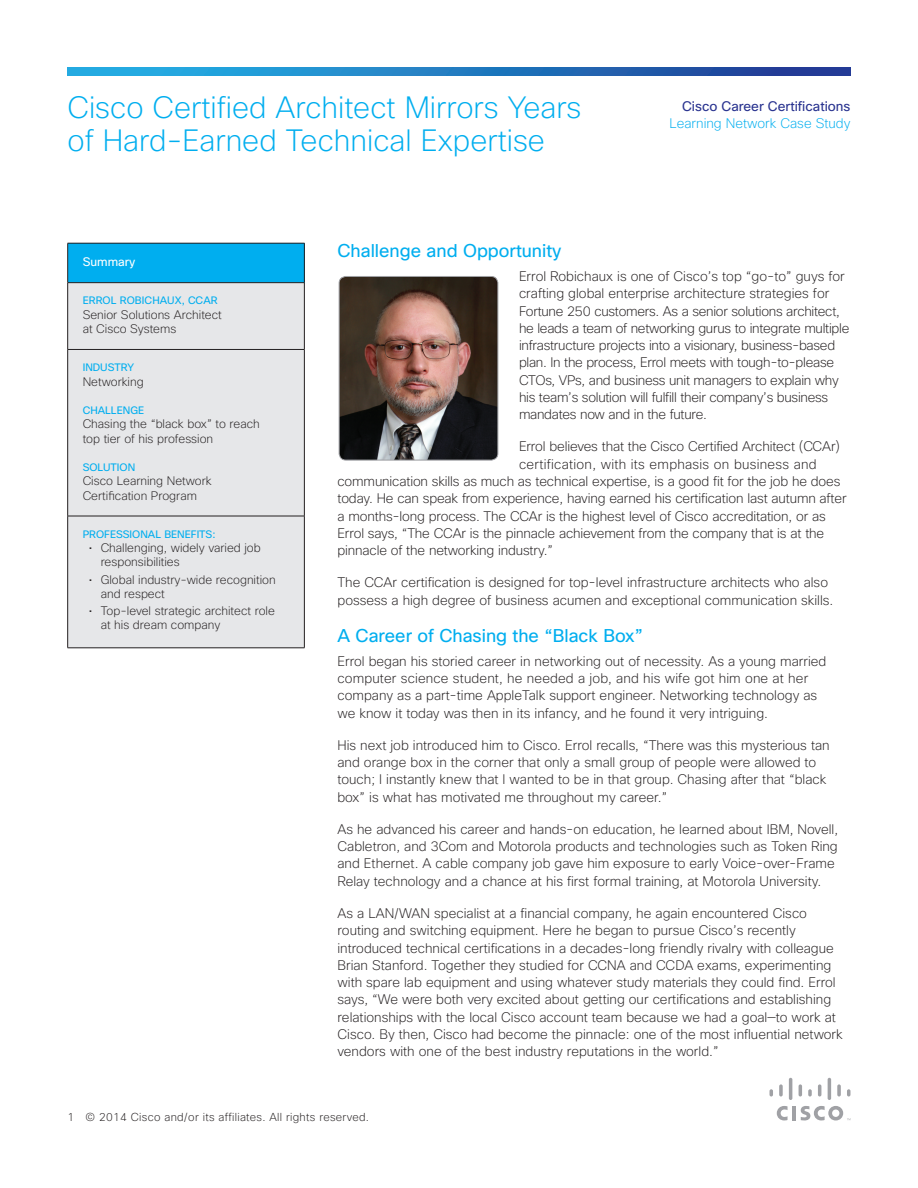
<style>
.page{position:relative;width:918px;height:1188px;background:#fff}
.page>*{position:absolute;margin:0;border:0;box-sizing:border-box;transform-origin:0 0}
.t1{font:200 30px/33px "Cisco Sans";color:#00aeef}
.t2{font:18px "Cisco Sans";color:#00aeef}
.t3{font:200 13.5px/17.2px "Cisco Sans";color:#231f20}
.t4{font:200 13.5px/17.2px "Cisco Sans";letter-spacing:-.02em;color:#231f20}
.t5{font:200 13.5px "Cisco Sans";letter-spacing:.02em;color:#231f20}
.t6{font:13.5px "Cisco Sans";color:#2a3490}
.t7{font:200 13.5px "Cisco Sans";color:#00aeef}
.t8{font:200 12px/14.2px "Cisco Sans";color:#231f20}
.t9{font:12px "Cisco Sans";color:#fff}
.t10{font:200 11.25px "Cisco Sans";letter-spacing:.025em;color:#231f20}
.t11{font:10.5px "Cisco Sans";color:#00aeef}
</style>
<div class="page">
<svg style="left:68px;top:68px;width:782px;height:8px;background:#2278be"></svg>
<hr style="left:792px;top:1106px;width:4px;height:14px;background:#a0a1a5">
<svg style="left:777px;top:1106px;width:11px;height:14px"></svg>
<svg style="left:770px;top:1089px;width:3px;height:8px"></svg>
<svg style="left:779px;top:1084px;width:4px;height:13px"></svg>
<hr style="left:789px;top:1078px;width:3px;height:22px;background:#a0a1a5;border-radius:2px">
<svg style="left:799px;top:1084px;width:3px;height:13px"></svg>
<svg style="left:808px;top:1089px;width:4px;height:8px"></svg>
<svg style="left:818px;top:1084px;width:3px;height:13px"></svg>
<hr style="left:828px;top:1078px;width:3px;height:22px;background:#a0a1a5;border-radius:2px">
<svg style="left:837px;top:1084px;width:4px;height:13px"></svg>
<svg style="left:847px;top:1089px;width:3px;height:8px"></svg>
<svg style="left:801px;top:1106px;width:49px;height:14px"></svg>
<div style="left:68px;top:243px;width:236px;height:40px;background:#00aeef"></div>
<div style="left:68px;top:283px;width:236px;height:365px;background:#e6e7e9"></div>
<hr style="left:68px;top:282px;width:237px;height:1px;background:#231f20">
<hr style="left:67px;top:283px;width:1px;height:66px;background:#231f20">
<hr style="left:304px;top:283px;width:1px;height:66px;background:#231f20">
<hr style="left:68px;top:349px;width:237px;height:1px;background:#231f20">
<hr style="left:67px;top:350px;width:1px;height:166px;background:#231f20">
<hr style="left:304px;top:350px;width:1px;height:166px;background:#231f20">
<hr style="left:68px;top:516px;width:237px;height:1px;background:#231f20">
<hr style="left:67px;top:516px;width:1px;height:132px;background:#231f20">
<hr style="left:304px;top:516px;width:1px;height:132px;background:#231f20">
<hr style="left:68px;top:648px;width:237px;height:1px;background:#231f20">
<hr style="left:68px;top:243px;width:237px;height:1px;background:#231f20">
<hr style="left:67px;top:243px;width:1px;height:39px;background:#231f20">
<hr style="left:304px;top:243px;width:1px;height:39px;background:#231f20">
<img style="left:339px;top:276px;width:159px;height:184px">
<div style="left:339px;top:276px;width:159px;height:184px;border:1px solid #a0a1a5;border-radius:7px"></div>
<h1 class="t1" style="left:68px;top:92px;width:516px">Cisco Certified Architect Mirrors Years of Hard-Earned Technical Expertise</h1>
<p class="t6" style="left:682px;top:98px;width:170px">Cisco Career Certifications</p>
<p class="t7" style="left:670px;top:115px;width:182px">Learning Network Case Study</p>
<p class="t9" style="left:83px;top:254px;width:54px">Summary</p>
<p class="t11" style="left:83px;top:294px;width:137px">ERROL ROBICHAUX, CCAR</p>
<p class="t8" style="left:83px;top:308px;width:141px">Senior Solutions Architect at Cisco Systems</p>
<p class="t11" style="left:83px;top:361px;width:53px">INDUSTRY</p>
<p class="t8" style="left:83px;top:375px;width:63px">Networking</p>
<p class="t11" style="left:83px;top:404px;width:63px">CHALLENGE</p>
<p class="t8" style="left:83px;top:417px;width:179px">Chasing the “black box” to reach top tier of his profession</p>
<p class="t11" style="left:83px;top:461px;width:54px">SOLUTION</p>
<p class="t8" style="left:83px;top:474px;width:131px">Cisco Learning Network<br>Certification Program</p>
<p class="t11" style="left:83px;top:527px;width:134px">PROFESSIONAL BENEFITS:</p>
<p class="t8" style="left:101px;top:541px;width:162px;text-indent:-12px">• Challenging, widely varied job responsibilities</p>
<p class="t8" style="left:101px;top:573px;width:177px;text-indent:-12px">• Global industry-wide recognition and respect</p>
<p class="t8" style="left:101px;top:604px;width:176px;text-indent:-12px">• Top-level strategic architect role at his dream company</p>
<h2 class="t2" style="left:338px;top:239px;width:225px">Challenge and Opportunity</h2>
<p class="t4" style="left:519px;top:268px;width:332px">Errol Robichaux is one of Cisco’s top “go-to” guys for crafting global enterprise architecture strategies for Fortune 250 customers. As a senior solutions architect, he leads a team of networking gurus to integrate multiple infrastructure projects into a visionary, business-based plan. In the process, Errol meets with tough-to-please CTOs, VPs, and business unit managers to explain why his team’s solution will fulfill their company’s business mandates now and in the future.</p>
<p class="t3" style="left:519px;top:439px;width:323px">Errol believes that the Cisco Certified Architect (CCAr)</p>
<p class="t5" style="left:519px;top:455px;width:299px">certification, with its emphasis on business and</p>
<p class="t3" style="left:338px;top:473px;width:505px">communication skills as much as technical expertise, is a good fit for the job he does</p>
<p class="t3" style="left:338px;top:490px;width:511px">today. He can speak from experience, having earned his certification last autumn after</p>
<p class="t3" style="left:338px;top:508px;width:490px">a months-long process. The CCAr is the highest level of Cisco accreditation, or as</p>
<p class="t3" style="left:338px;top:525px;width:488px">Errol says, “The CCAr is the pinnacle achievement from the company that is at the</p>
<p class="t3" style="left:338px;top:542px;width:217px">pinnacle of the networking industry.”</p>
<p class="t3" style="left:338px;top:574px;width:497px">The CCAr certification is designed for top-level infrastructure architects who also possess a high degree of business acumen and exceptional communication skills.</p>
<h2 class="t2" style="left:338px;top:624px;width:307px">A Career of Chasing the “Black Box”</h2>
<p class="t3" style="left:338px;top:653px;width:490px">Errol began his storied career in networking out of necessity. As a young married computer science student, he needed a job, and his wife got him one at her company as a part-time AppleTalk support engineer. Networking technology as we know it today was then in its infancy, and he found it very intriguing.</p>
<p class="t3" style="left:338px;top:737px;width:494px">His next job introduced him to Cisco. Errol recalls, “There was this mysterious tan and orange box in the corner that only a small group of people were allowed to touch; I instantly knew that I wanted to be in that group. Chasing after that “black box” is what has motivated me throughout my career.”</p>
<p class="t3" style="left:338px;top:821px;width:502px">As he advanced his career and hands-on education, he learned about IBM, Novell, Cabletron, and 3Com and Motorola products and technologies such as Token Ring and Ethernet. A cable company job gave him exposure to early Voice-over-Frame Relay technology and a chance at his first formal training, at Motorola University.</p>
<p class="t3" style="left:338px;top:905px;width:507px">As a LAN/WAN specialist at a financial company, he again encountered Cisco routing and switching equipment. Here he began to pursue Cisco’s recently introduced technical certifications in a decades-long friendly rivalry with colleague Brian Stanford. Together they studied for CCNA and CCDA exams, experimenting with spare lab equipment and using whatever study materials they could find. Errol says, “We were both very excited about getting our certifications and establishing relationships with the local Cisco account team because we had a goal—to work at Cisco. By then, Cisco had become the pinnacle: one of the most influential network vendors with one of the best industry reputations in the world.”</p>
<p class="t10" style="left:68px;top:1109px;width:303px">1 © 2014 Cisco and/or its affiliates. All rights reserved.</p>
</div>
